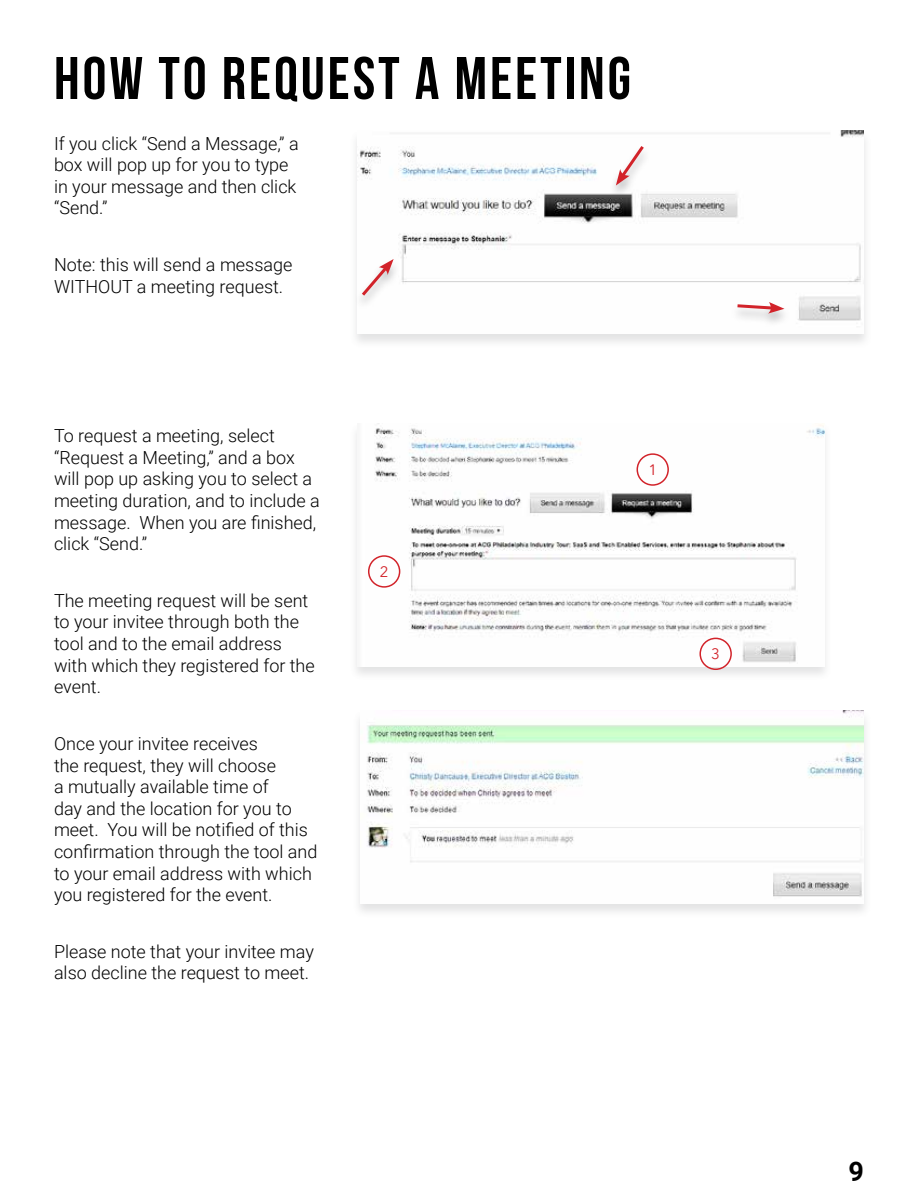
<style>
.page{position:relative;width:918px;height:1188px;background:#fff}
.page>*{position:absolute;margin:0;border:0;box-sizing:border-box;transform-origin:0 0}
.t1{font:60px "Bebas Neue";letter-spacing:.05em;color:#000}
.t2{font:700 27px "Roboto";color:#000}
.t3{font:300 18px/21.6px "Roboto";color:#000}
.t4{font:15px "Avenir Next LT Pro";color:#d2232a}
</style>
<div class="page">
<div style="left:352px;top:709px;width:520px;height:210px;background:#717275;opacity:.2"></div>
<img style="left:361px;top:711px;width:503px;height:192px">
<div style="left:349px;top:422px;width:483px;height:260px;background:#717275;opacity:.2"></div>
<img style="left:357px;top:423px;width:467px;height:243px">
<div style="left:637px;top:453px;width:32px;height:33px;border:2px solid #d2232a;border-radius:50%"></div>
<div style="left:368px;top:555px;width:32px;height:33px;border:2px solid #d2232a;border-radius:50%"></div>
<div style="left:699px;top:638px;width:33px;height:32px;border:2px solid #d2232a;border-radius:50%"></div>
<div style="left:349px;top:129px;width:523px;height:220px;background:#717275;opacity:.2"></div>
<img style="left:357px;top:131px;width:507px;height:203px">
<div style="left:609px;top:145px;width:42px;height:54px;background:#54565a;opacity:.4"></div>
<svg style="left:616px;top:143px;width:31px;height:43px"></svg>
<div style="left:355px;top:259px;width:46px;height:50px;background:#fefefe"></div>
<svg style="left:361px;top:259px;width:33px;height:40px"></svg>
<div style="left:730px;top:301px;width:61px;height:27px;background:#54565a;opacity:.4"></div>
<svg style="left:734px;top:302px;width:50px;height:12px"></svg>
<h1 class="t1" style="left:54px;top:45px;width:579px">HOW TO REQUEST A MEETING</h1>
<p class="t3" style="left:54px;top:132px;width:246px">If you click “Send a Message,” a box will pop up for you to type in your message and then click “Send.”</p>
<p class="t3" style="left:54px;top:253px;width:240px">Note: this will send a message<br>WITHOUT a meeting request.</p>
<p class="t3" style="left:54px;top:424px;width:267px">To request a meeting, select “Request a Meeting,” and a box will pop up asking you to select a meeting duration, and to include a message. When you are finished, click “Send.”</p>
<p class="t3" style="left:54px;top:589px;width:262px">The meeting request will be sent to your invitee through both the tool and to the email address with which they registered for the event.</p>
<p class="t3" style="left:54px;top:732px;width:265px">Once your invitee receives<br>the request, they will choose<br>a mutually available time of<br>day and the location for you to meet. You will be notified of this confirmation through the tool and to your email address with which you registered for the event.</p>
<p class="t3" style="left:54px;top:940px;width:261px">Please note that your invitee may also decline the request to meet.</p>
<p class="t4" style="left:380px;top:563px;width:10px">2</p>
<p class="t4" style="left:648px;top:461px;width:10px">1</p>
<p class="t4" style="left:711px;top:645px;width:10px">3</p>
<h2 class="t2" style="left:849px;top:1153px;width:17px">9</h2>
</div>
